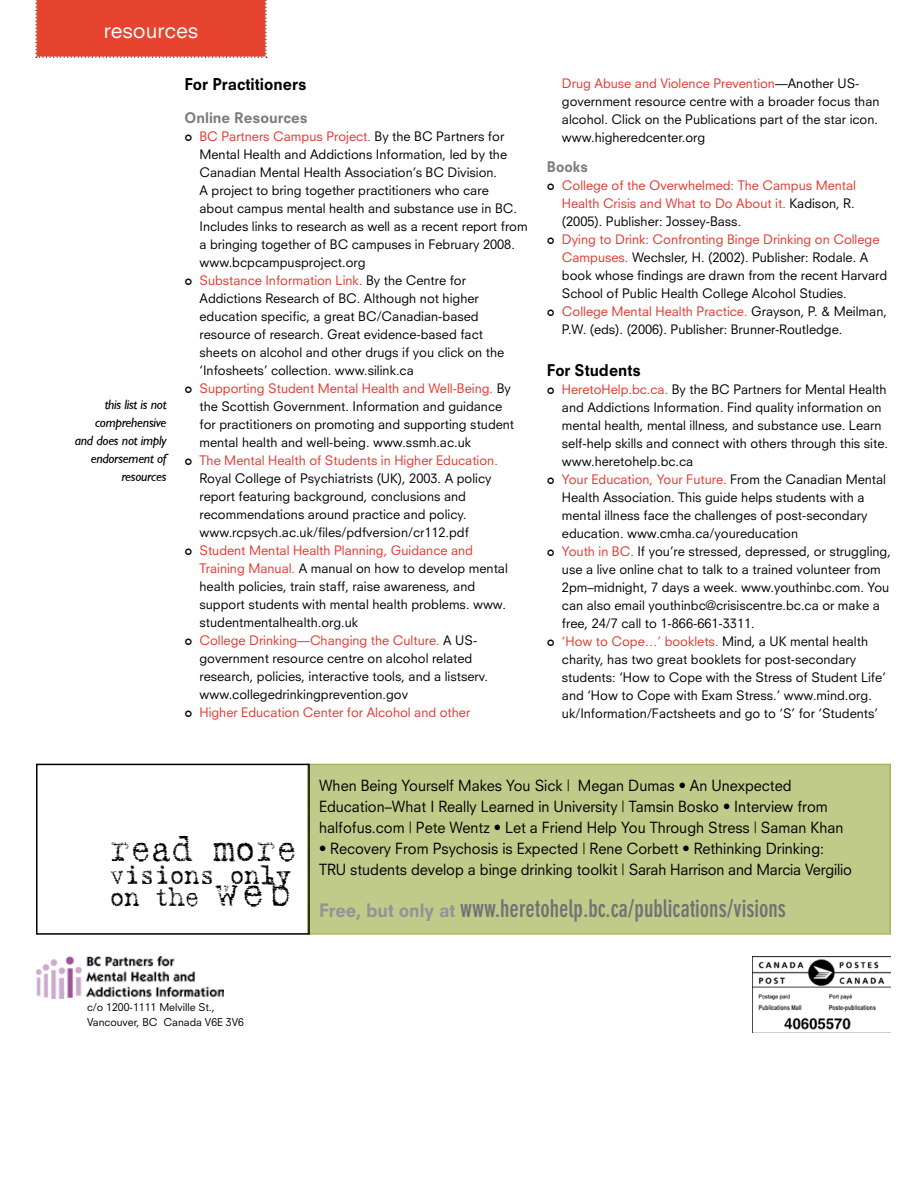
<style>
.page{position:relative;width:918px;height:1188px;background:#fff}
.page>*{position:absolute;margin:0;border:0;box-sizing:border-box;transform-origin:0 0}
.t1{font:37.5px "Batik";color:#000;scale:.92 1}
.t2{font:27px/22.5px "Batik";color:#000;scale:.92 1}
.t3{font:700 condensed 24px "DIN Neuzeit Grotesk";color:#707173;scale:.96 1}
.t4{font:21px "Neuzeit S";color:#fff}
.t5{font:800 15.9px "Neuzeit S";color:#000;scale:.96 1}
.t6{font:800 15.75px "Neuzeit S";color:#000;scale:.96 1}
.t7{font:15px/21px "Neuzeit S";color:#000;scale:.96 1}
.t8{font:800 14.25px "Neuzeit S";color:#7b7c7e}
.t9{font:800 14.25px "Neuzeit S";color:#7b7c7e;scale:.96 1}
.t10{font:italic 13.5px/18px "Gill Sans";letter-spacing:-.02em;color:#000;text-align:right}
.t11{font:12.75px/18px "Neuzeit S";color:#000}
.t12{font:12.75px/18px "Neuzeit S";color:#e5352c;text-align:justify}
.t13{font:10.5px/15px "Neuzeit S";color:#000}
.s1{color:#e5352c}
.s2{color:#000}
.s3{font-size:42px}
.s4{font-family:"Neuzeit S";font-weight:800;font-stretch:normal;font-size:18px;color:#929395}
</style>
<div class="page">
<div style="left:35px;top:0;width:232px;height:58px;background:#e6442e"></div>
<img style="left:753px;top:956px;width:138px;height:77px">
<img style="left:36px;top:956px;width:188px;height:42px">
<div style="left:308px;top:764px;width:582px;height:170px;background:#c0ca89"></div>
<div style="left:307px;top:764px;width:584px;height:171px;border:2px solid #a8b75c"></div>
<div style="left:36px;top:764px;width:274px;height:171px;border:2px solid #000"></div>
<h3 class="t4" style="left:104px;top:18px;width:96px">resources</h3>
<p class="t10" style="left:75px;top:395px;width:93px">this list is not comprehensive and does not imply endorsement of resources</p>
<p class="t5" style="left:184px;top:75px;width:129px">For Practitioners</p>
<p class="t8" style="left:184px;top:109px;width:125px">Online Resources</p>
<p class="t11" style="left:200px;top:128px;width:330px"><span class="s1">BC Partners Campus Project.</span> By the BC Partners for Mental Health and Addictions Information, led by the Canadian Mental Health Association’s BC Division.<br>A project to bring together practitioners who care<br>about campus mental health and substance use in BC.<br>Includes links to research as well as a recent report from a bringing together of BC campuses in February 2008. www.bcpcampusproject.org<br><span class="s1">Substance Information Link.</span> By the Centre for Addictions Research of BC. Although not higher education specific, a great BC/Canadian-based resource of research. Great evidence-based fact<br>sheets on alcohol and other drugs if you click on the ‘Infosheets’ collection. www.silink.ca<br><span class="s1">Supporting Student Mental Health and Well-Being.</span> By the Scottish Government. Information and guidance<br>for practitioners on promoting and supporting student mental health and well-being. www.ssmh.ac.uk</p>
<p class="t12" style="left:200px;top:452px;width:300px">The Mental Health of Students in Higher Education.</p>
<p class="t11" style="left:200px;top:470px;width:294px">Royal College of Psychiatrists (UK), 2003. A policy report featuring background, conclusions and recommendations around practice and policy. www.rcpsych.ac.uk/files/pdfversion/cr112.pdf</p>
<p class="t11" style="left:200px;top:542px;width:310px"><span class="s1">Student Mental Health Planning, Guidance and Training Manual.</span> A manual on how to develop mental health policies, train staff, raise awareness, and support students with mental health problems. www. studentmentalhealth.org.uk<br><span class="s1">College Drinking—Changing the Culture.</span> A US&shy;government resource centre on alcohol related research, policies, interactive tools, and a listserv. www.collegedrinkingprevention.gov</p>
<p class="t12" style="left:200px;top:704px;width:272px">Higher Education Center for Alcohol and other</p>
<p class="t11" style="left:562px;top:74px;width:319px"><span class="s1">Drug Abuse and Violence Prevention</span>—Another US&shy;government resource centre with a broader focus than alcohol. Click on the Publications part of the star icon. www.higheredcenter.org</p>
<p class="t9" style="left:547px;top:158px;width:44px">Books</p>
<p class="t12" style="left:562px;top:176px;width:296px">College of the Overwhelmed: The Campus Mental Health Crisis and What to Do About it. <span class="s2">Kadison, R. (2005). Publisher: Jossey-Bass.</span></p>
<p class="t11" style="left:562px;top:230px;width:327px"><span class="s1">Dying to Drink: Confronting Binge Drinking on College Campuses.</span> Wechsler, H. (2002). Publisher: Rodale. A book whose findings are drawn from the recent Harvard School of Public Health College Alcohol Studies.<br><span class="s1">College Mental Health Practice.</span> Grayson, P. &amp; Meilman, P.W. (eds). (2006). Publisher: Brunner-Routledge.</p>
<p class="t6" style="left:547px;top:361px;width:99px">For Students</p>
<p class="t11" style="left:562px;top:380px;width:331px"><span class="s1">HeretoHelp.bc.ca.</span> By the BC Partners for Mental Health and Addictions Information. Find quality information on mental health, mental illness, and substance use. Learn self-help skills and connect with others through this site. www.heretohelp.bc.ca<br><span class="s1">Your Education, Your Future.</span> From the Canadian Mental Health Association. This guide helps students with a mental illness face the challenges of post-secondary education. www.cmha.ca/youreducation<br><span class="s1">Youth in BC.</span> If you’re stressed, depressed, or struggling, use a live online chat to talk to a trained volunteer from 2pm–midnight, 7 days a week. www.youthinbc.com. You can also email youthinbc@crisiscentre.bc.ca or make a free, 24/7 call to 1-866-661-3311.<br><span class="s1">‘How to Cope…’ booklets.</span> Mind, a UK mental health charity, has two great booklets for post-secondary students: ‘How to Cope with the Stress of Student Life’ and ‘How to Cope with Exam Stress.’ www.mind.org. uk/Information/Factsheets and go to ‘S’ for ‘Students’</p>
<h1 class="t1" style="left:110px;top:833px;width:205px">read more</h1>
<h2 class="t2" style="left:110px;top:865px;width:199px">visions only on the <span class="s3">web</span></h2>
<p class="t7" style="left:319px;top:775px;width:548px">When Being Yourself Makes You Sick | Megan Dumas • An Unexpected<br>Education–What I Really Learned in University | Tamsin Bosko • Interview from halfofus.com | Pete Wentz • Let a Friend Help You Through Stress | Saman Khan</p>
<p class="t7" style="left:319px;top:838px;width:557px">• Recovery From Psychosis is Expected | Rene Corbett • Rethinking Drinking:<br>TRU students develop a binge drinking toolkit | Sarah Harrison and Marcia Vergilio</p>
<h3 class="t3" style="left:319px;top:894px;width:488px"><span class="s4">Free, but only at</span> www.heretohelp.bc.ca/publications/visions</h3>
<p class="t13" style="left:87px;top:1000px;width:159px">c/o 1200-1111 Melville St.,<br>Vancouver, BC Canada V6E 3V6</p>
</div>
